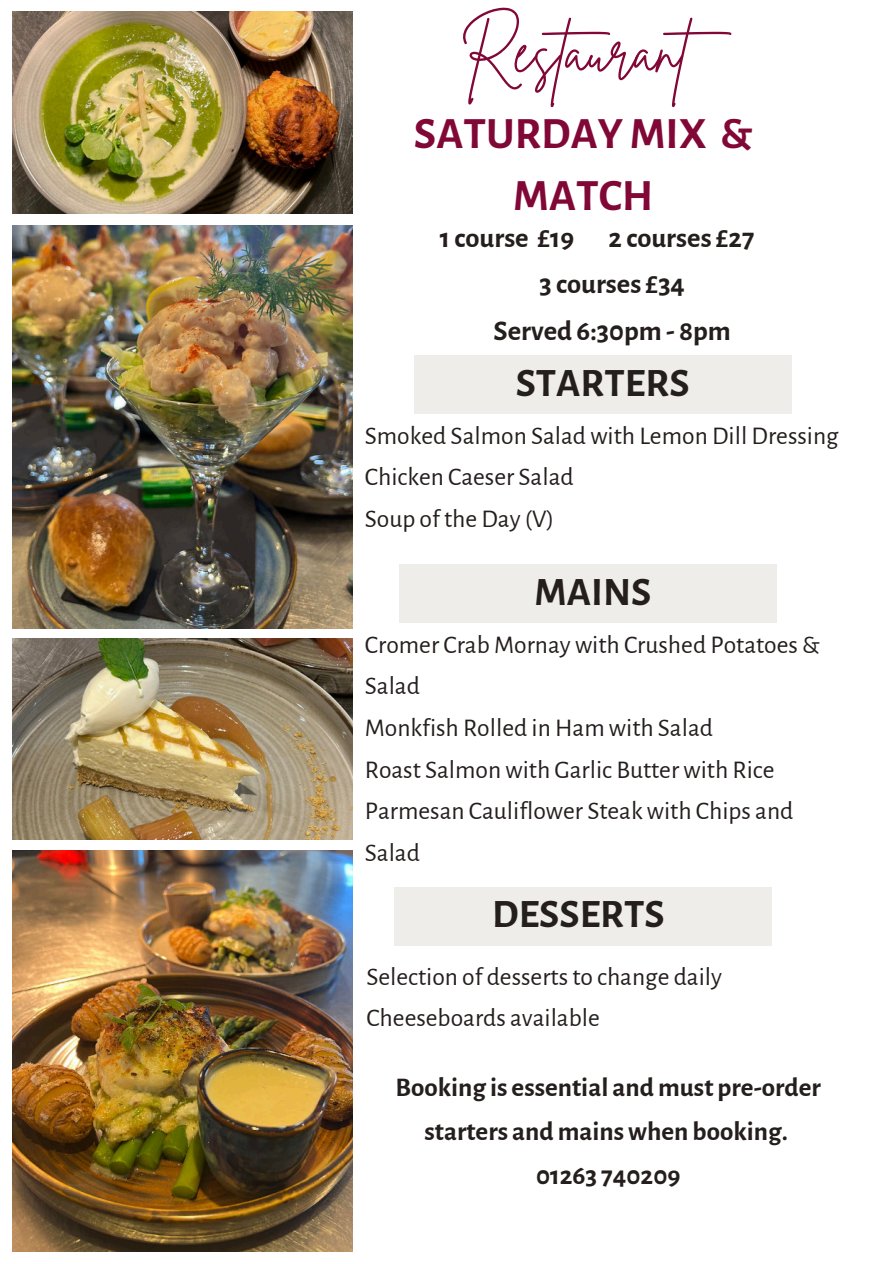
<style>
.page{position:relative;width:894px;height:1264px;background:#fff}
.page>*{position:absolute;margin:0;border:0;box-sizing:border-box;transform-origin:0 0}
.t1{font:60.9px "Brittany Signature";color:#810736}
.t2{font:700 45px/61.8px "Alegreya Sans";color:#810736;text-align:center}
.t3{font:700 40.5px "Alegreya Sans";color:#241e1d}
.t4{font:700 28.5px "Alegreya Sans";color:#241e1d}
.t5{font:700 27px/43.8px "Alegreya Sans";color:#241e1d;text-align:center}
.t6{font:25.5px/41.7px "Alegreya Sans";color:#241e1d}
</style>
<div class="page">
<img style="left:13px;top:12px;width:340px;height:201px">
<img style="left:13px;top:226px;width:340px;height:402px">
<img style="left:13px;top:639px;width:340px;height:200px">
<img style="left:13px;top:850px;width:340px;height:401px">
<div style="left:394px;top:887px;width:377px;height:58px;background:#efedea"></div>
<div style="left:414px;top:355px;width:377px;height:58px;background:#efedea"></div>
<div style="left:399px;top:564px;width:377px;height:58px;background:#efedea"></div>
<h1 class="t1" style="left:460px;top:12px;width:289px">Restaurant</h1>
<h2 class="t2" style="left:414px;top:99px;width:340px">SATURDAY MIX &amp;<br>MATCH</h2>
<p class="t4" style="left:440px;top:217px;width:316px">1 course £19 2 courses £27</p>
<p class="t4" style="left:539px;top:263px;width:147px">3 courses £34</p>
<p class="t4" style="left:493px;top:309px;width:239px">Served 6:30pm - 8pm</p>
<h3 class="t3" style="left:515px;top:353px;width:175px">STARTERS</h3>
<p class="t6" style="left:365px;top:413px;width:475px">Smoked Salmon Salad with Lemon Dill Dressing<br>Chicken Caeser Salad<br>Soup of the Day (V)</p>
<h3 class="t3" style="left:534px;top:561px;width:118px">MAINS</h3>
<p class="t6" style="left:365px;top:622px;width:456px">Cromer Crab Mornay with Crushed Potatoes &amp;<br>Salad<br>Monkfish Rolled in Ham with Salad<br>Roast Salmon with Garlic Butter with Rice<br>Parmesan Cauliflower Steak with Chips and<br>Salad</p>
<h3 class="t3" style="left:492px;top:884px;width:174px">DESSERTS</h3>
<p class="t6" style="left:366px;top:954px;width:357px">Selection of desserts to change daily<br>Cheeseboards available</p>
<p class="t5" style="left:395px;top:1063px;width:427px">Booking is essential and must pre-order starters and mains when booking.<br>01263 740209</p>
</div>
